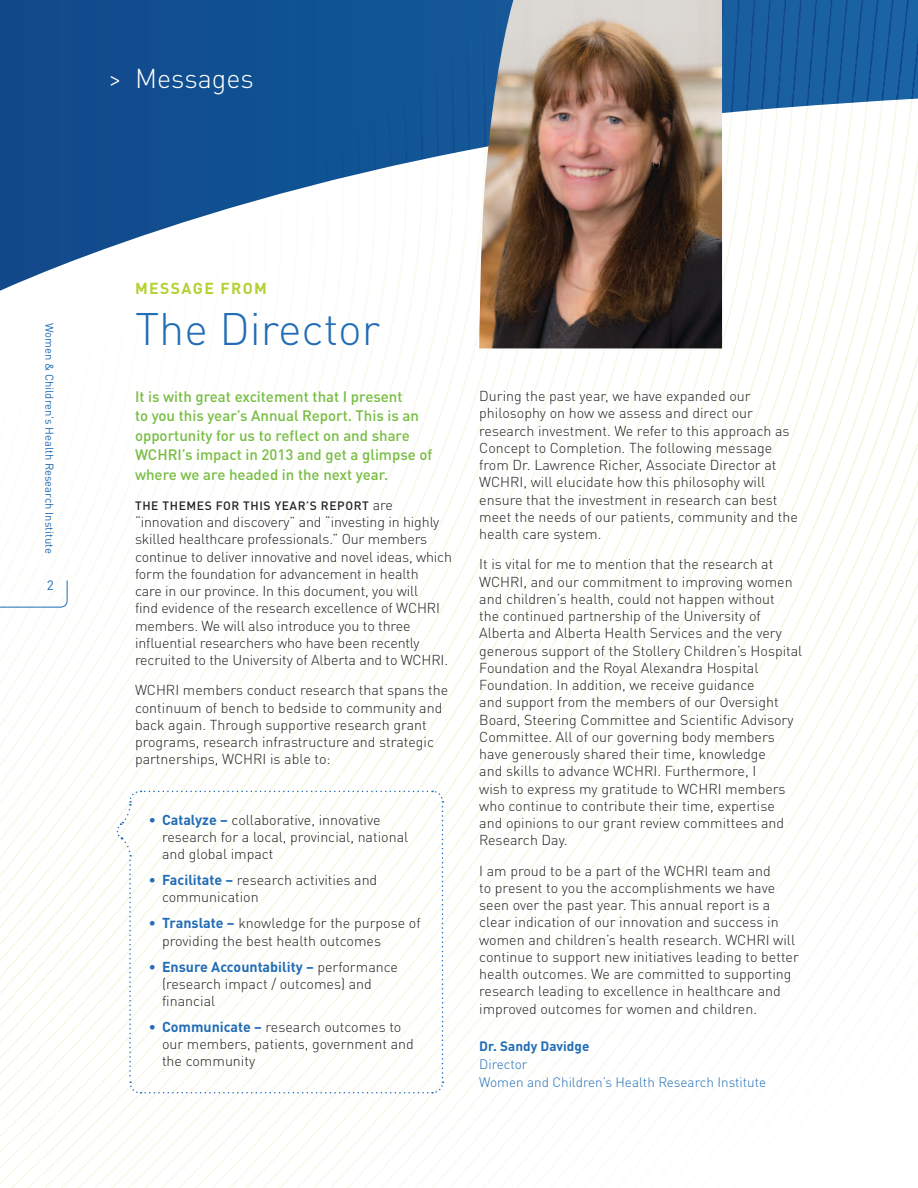
<style>
.page{position:relative;width:918px;height:1188px;background:#fff}
.page>*{position:absolute;margin:0;border:0;box-sizing:border-box;transform-origin:0 0}
.head1{font:300 45px "DIN Pro";color:#226db6}
.head1_rev_tab{font:300 27px "DIN Pro";color:#fff}
.message_from{font:700 15.75px "DIN Pro";letter-spacing:.09em;color:#b3d234}
.story_highlight{font:500 15px/19.5px "DIN Pro";color:#77bd42}
.body1{font:300 14.25px/17.2px "DIN Pro";color:#231f20}
.hanging_body2{font:300 14.25px/17.2px "DIN Pro";color:#231f20}
.t1{font:300 13.5px/18px "DIN Pro";color:#226db6}
.t2{font:13.5px "DIN Pro";color:#226db6}
.body1-2{font:500 12px "DIN Pro";letter-spacing:.05em;color:#231f20}
.t3{font:11.25px "DIN Pro";color:#226db6}
.s1{font-weight:300;font-size:14.25px}
.s2{color:#226db6}
.s3{font-weight:700;color:#226db6}
.s4{font-weight:700}
</style>
<div class="page">
<img style="left:0;top:292px;width:918px;height:896px">
<svg style="left:117px;top:790px;width:327px;height:304px"></svg>
<img style="left:0;top:0;width:918px;height:292px">
<img style="left:479px;top:0;width:243px;height:348px">
<p class="head1_rev_tab" style="left:108px;top:58px;width:147px">&gt; Messages</p>
<p class="t3" style="left:58px;top:323px;width:232px;rotate:90deg">Women &amp; Children’s Health Research Institute</p>
<p class="t2" style="left:47px;top:575px;width:9px">2</p>
<p class="message_from" style="left:135px;top:275px;width:133px">MESSAGE FROM</p>
<p class="head1" style="left:135px;top:294px;width:247px">The Director</p>
<p class="story_highlight" style="left:135px;top:385px;width:299px">It is with great excitement that I present<br>to you this year’s Annual Report. This is an opportunity for us to reflect on and share WCHRI’s impact in 2013 and get a glimpse of where we are headed in the next year.</p>
<p class="body1-2" style="left:135px;top:496px;width:259px">THE THEMES FOR THIS YEAR’S REPORT <span class="s1">are</span></p>
<p class="body1" style="left:135px;top:512px;width:319px">“innovation and discovery” and “investing in highly skilled healthcare professionals.” Our members continue to deliver innovative and novel ideas, which form the foundation for advancement in health<br>care in our province. In this document, you will<br>find evidence of the research excellence of WCHRI members. We will also introduce you to three influential researchers who have been recently recruited to the University of Alberta and to WCHRI.</p>
<p class="body1" style="left:135px;top:680px;width:315px">WCHRI members conduct research that spans the continuum of bench to bedside to community and back again. Through supportive research grant programs, research infrastructure and strategic partnerships, WCHRI is able to:</p>
<p class="hanging_body2" style="left:162px;top:810px;width:248px;text-indent:-14px"><span class="s2">•</span> <span class="s3">Catalyze –</span> collaborative, innovative research for a local, provincial, national and global impact</p>
<p class="hanging_body2" style="left:162px;top:870px;width:217px;text-indent:-14px"><span class="s2">•</span> <span class="s3">Facilitate –</span> research activities and communication</p>
<p class="hanging_body2" style="left:162px;top:913px;width:260px;text-indent:-14px"><span class="s2">•</span> <span class="s3">Translate –</span> knowledge for the purpose of providing the best health outcomes</p>
<p class="hanging_body2" style="left:162px;top:957px;width:238px;text-indent:-14px"><span class="s2">•</span> <span class="s3">Ensure Accountability –</span> performance (research impact / outcomes) and financial</p>
<p class="hanging_body2" style="left:162px;top:1017px;width:253px;text-indent:-14px"><span class="s2">•</span> <span class="s3">Communicate –</span> research outcomes to our members, patients, government and the community</p>
<p class="body1" style="left:479px;top:386px;width:320px">During the past year, we have expanded our philosophy on how we assess and direct our research investment. We refer to this approach as Concept to Completion. The following message from Dr. Lawrence Richer, Associate Director at WCHRI, will elucidate how this philosophy will ensure that the investment in research can best meet the needs of our patients, community and the health care system.</p>
<p class="body1" style="left:479px;top:554px;width:325px">It is vital for me to mention that the research at WCHRI, and our commitment to improving women and children’s health, could not happen without<br>the continued partnership of the University of Alberta and Alberta Health Services and the very generous support of the Stollery Children’s Hospital Foundation and the Royal Alexandra Hospital Foundation. In addition, we receive guidance<br>and support from the members of our Oversight Board, Steering Committee and Scientific Advisory Committee. All of our governing body members have generously shared their time, knowledge<br>and skills to advance WCHRI. Furthermore, I<br>wish to express my gratitude to WCHRI members who continue to contribute their time, expertise<br>and opinions to our grant review committees and Research Day.</p>
<p class="body1" style="left:479px;top:861px;width:321px">I am proud to be a part of the WCHRI team and<br>to present to you the accomplishments we have seen over the past year. This annual report is a clear indication of our innovation and success in women and children’s health research. WCHRI will continue to support new initiatives leading to better health outcomes. We are committed to supporting research leading to excellence in healthcare and improved outcomes for women and children.</p>
<p class="t1" style="left:479px;top:1036px;width:288px"><span class="s4">Dr. Sandy Davidge<br></span>Director<br>Women and Children’s Health Research Institute</p>
</div>
